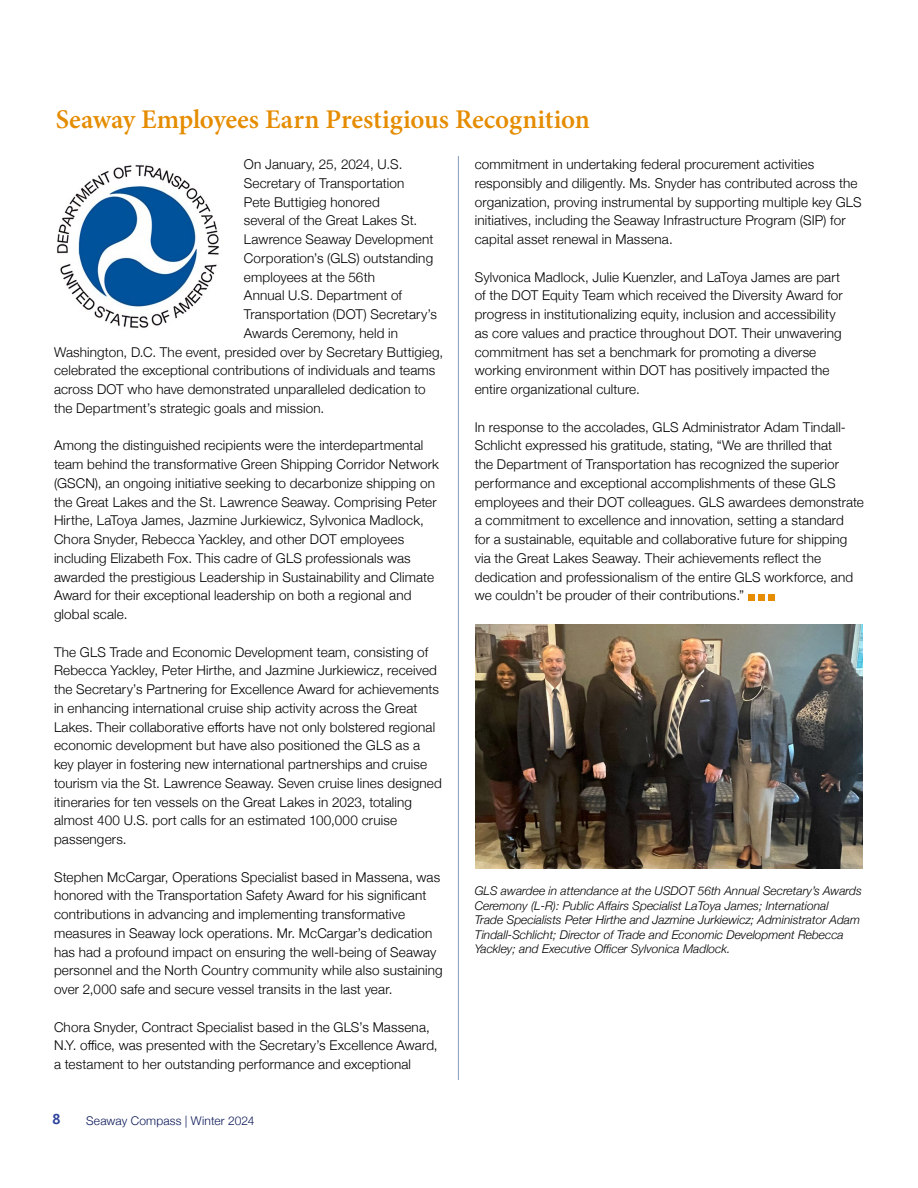
<style>
.page{position:relative;width:918px;height:1188px;background:#fff}
.page>*{position:absolute;margin:0;border:0;box-sizing:border-box;transform-origin:0 0}
.Story_Headline{font:600 27px "Minion Pro";letter-spacing:-.005em;color:#e58c00}
.t1{font:700 15px "Officina Serif ITC Pro";color:#2d429b}
.t2{font:300 13.5px/18.8px "Helvetica Neue";letter-spacing:.01em;color:#000}
.Photo_Caption{font:italic 300 12px/14.4px "Helvetica Neue";color:#000}
.t3{font:300 12px "Helvetica Neue";letter-spacing:.015em;color:#0d1959}
</style>
<div class="page">
<div style="left:748px;top:594px;width:7px;height:6px;background:#e58c00"></div>
<div style="left:758px;top:594px;width:7px;height:6px;background:#e58c00"></div>
<svg style="left:769px;top:594px;width:6px;height:6px"></svg>
<img style="left:57px;top:165px;width:162px;height:163px">
<img style="left:475px;top:624px;width:387px;height:245px">
<hr style="left:458px;top:156px;width:1px;height:924px;background:#92a5c1">
<h2 class="Story_Headline" style="left:56px;top:100px;width:536px">Seaway Employees Earn Prestigious Recognition</h2>
<p class="t2" style="left:244px;top:154px;width:160px">On January, 25, 2024, U.S.</p>
<p class="t2" style="left:244px;top:173px;width:162px">Secretary of Transportation</p>
<p class="t2" style="left:244px;top:191px;width:137px">Pete Buttigieg honored</p>
<p class="t2" style="left:244px;top:210px;width:175px">several of the Great Lakes St.</p>
<p class="t2" style="left:244px;top:229px;width:191px">Lawrence Seaway Development</p>
<p class="t2" style="left:244px;top:248px;width:191px">Corporation’s (GLS) outstanding</p>
<p class="t2" style="left:244px;top:266px;width:133px">employees at the 56th</p>
<p class="t2" style="left:244px;top:285px;width:160px">Annual U.S. Department of</p>
<p class="t2" style="left:244px;top:304px;width:195px">Transportation (DOT) Secretary’s</p>
<p class="t2" style="left:244px;top:323px;width:156px">Awards Ceremony, held in</p>
<p class="t2" style="left:54px;top:341px;width:391px">Washington, D.C. The event, presided over by Secretary Buttigieg,</p>
<p class="t2" style="left:54px;top:360px;width:383px">celebrated the exceptional contributions of individuals and teams</p>
<p class="t2" style="left:54px;top:379px;width:373px">across DOT who have demonstrated unparalleled dedication to</p>
<p class="t2" style="left:54px;top:398px;width:272px">the Department’s strategic goals and mission.</p>
<p class="t2" style="left:54px;top:435px;width:386px">Among the distinguished recipients were the interdepartmental team behind the transformative Green Shipping Corridor Network (GSCN), an ongoing initiative seeking to decarbonize shipping on the Great Lakes and the St. Lawrence Seaway. Comprising Peter Hirthe, LaToya James, Jazmine Jurkiewicz, Sylvonica Madlock, Chora Snyder, Rebecca Yackley, and other DOT employees including Elizabeth Fox. This cadre of GLS professionals was awarded the prestigious Leadership in Sustainability and Climate Award for their exceptional leadership on both a regional and global scale.</p>
<p class="t2" style="left:54px;top:641px;width:389px">The GLS Trade and Economic Development team, consisting of Rebecca Yackley, Peter Hirthe, and Jazmine Jurkiewicz, received the Secretary’s Partnering for Excellence Award for achievements in enhancing international cruise ship activity across the Great Lakes. Their collaborative efforts have not only bolstered regional economic development but have also positioned the GLS as a key player in fostering new international partnerships and cruise tourism via the St. Lawrence Seaway. Seven cruise lines designed itineraries for ten vessels on the Great Lakes in 2023, totaling almost 400 U.S. port calls for an estimated 100,000 cruise passengers.</p>
<p class="t2" style="left:54px;top:866px;width:390px">Stephen McCargar, Operations Specialist based in Massena, was honored with the Transportation Safety Award for his significant contributions in advancing and implementing transformative measures in Seaway lock operations. Mr. McCargar’s dedication has had a profound impact on ensuring the well-being of Seaway personnel and the North Country community while also sustaining over 2,000 safe and secure vessel transits in the last year.</p>
<p class="t2" style="left:54px;top:1016px;width:385px">Chora Snyder, Contract Specialist based in the GLS’s Massena,<br>N.Y. office, was presented with the Secretary’s Excellence Award, a testament to her outstanding performance and exceptional</p>
<p class="t2" style="left:475px;top:154px;width:388px">commitment in undertaking federal procurement activities responsibly and diligently. Ms. Snyder has contributed across the organization, proving instrumental by supporting multiple key GLS initiatives, including the Seaway Infrastructure Program (SIP) for capital asset renewal in Massena.</p>
<p class="t2" style="left:475px;top:266px;width:370px">Sylvonica Madlock, Julie Kuenzler, and LaToya James are part of the DOT Equity Team which received the Diversity Award for progress in institutionalizing equity, inclusion and accessibility as core values and practice throughout DOT. Their unwavering commitment has set a benchmark for promoting a diverse working environment within DOT has positively impacted the entire organizational culture.</p>
<p class="t2" style="left:475px;top:416px;width:391px">In response to the accolades, GLS Administrator Adam Tindall-Schlicht expressed his gratitude, stating, “We are thrilled that<br>the Department of Transportation has recognized the superior performance and exceptional accomplishments of these GLS employees and their DOT colleagues. GLS awardees demonstrate a commitment to excellence and innovation, setting a standard<br>for a sustainable, equitable and collaborative future for shipping via the Great Lakes Seaway. Their achievements reflect the dedication and professionalism of the entire GLS workforce, and we couldn’t be prouder of their contributions.”</p>
<p class="Photo_Caption" style="left:475px;top:883px;width:389px">GLS awardee in attendance at the USDOT 56th Annual Secretary’s Awards Ceremony (L-R): Public Affairs Specialist LaToya James; International<br>Trade Specialists Peter Hirthe and Jazmine Jurkiewicz; Administrator Adam Tindall-Schlicht; Director of Trade and Economic Development Rebecca Yackley; and Executive Officer Sylvonica Madlock.</p>
<p class="t1" style="left:52px;top:1110px;width:10px">8</p>
<p class="t3" style="left:86px;top:1111px;width:170px">Seaway Compass | Winter 2024</p>
</div>
